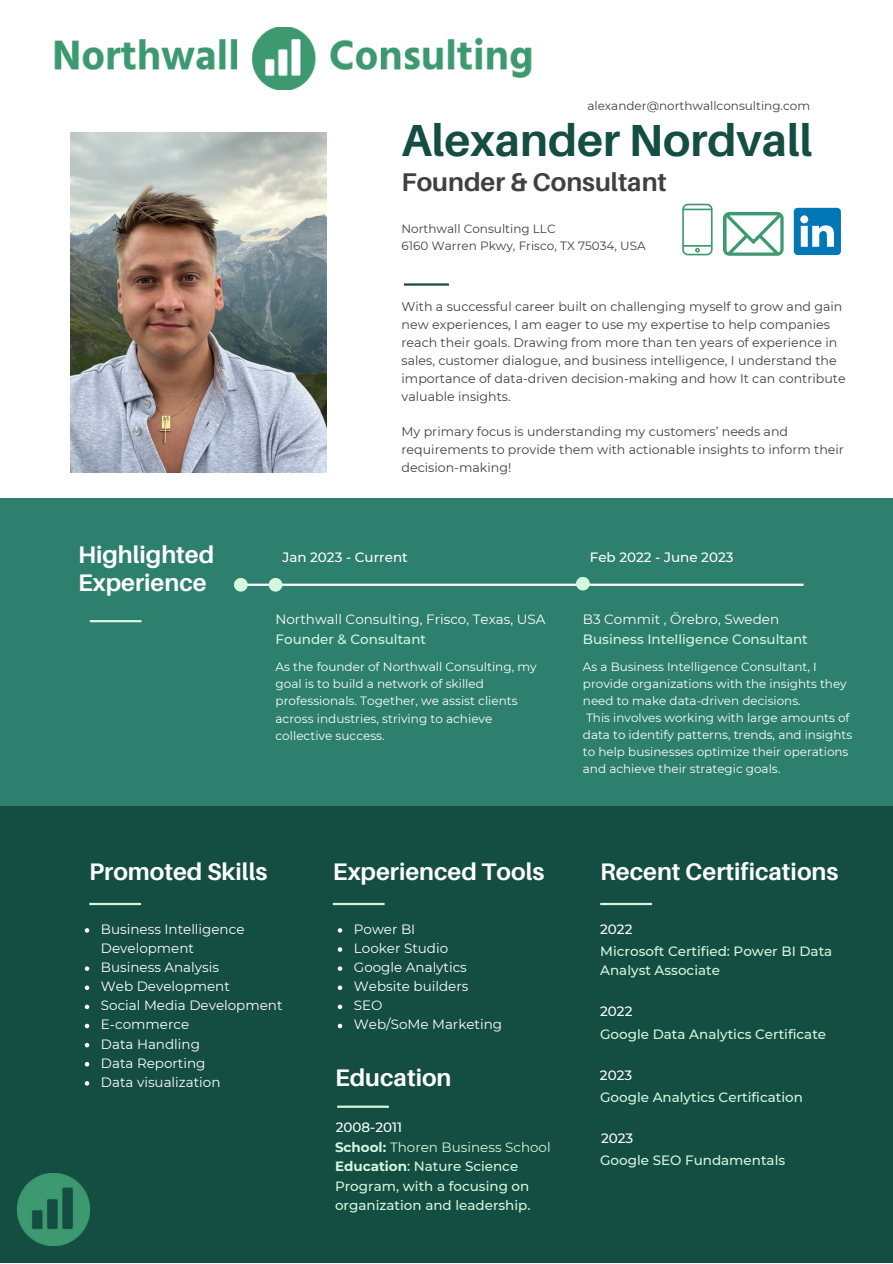
<style>
.page{position:relative;width:893px;height:1264px;background:#fff}
.page>*{position:absolute;margin:0;border:0;box-sizing:border-box;transform-origin:0 0}
.t1{font:700 45px "Aileron";color:#144d41}
.t2{font:700 25.65px "Aileron";color:#404041}
.t3{font:700 24px/28px "Aileron";color:#fff}
.t4{font:13.5px/19px "Montserrat";color:#fff}
.t5{font:500 13.5px/19px "Montserrat";color:#d4f7e0}
.t6{font:500 13.5px "Montserrat";color:#fff}
.t7{font:13.5px "Montserrat";color:#d4f7e0}
.t8{font:12.6px/17.9px "Montserrat";color:#404041}
.t9{font:12px/17px "Montserrat";color:#fff}
.t10{font:12px "Montserrat";color:#404041}
.s1{font-weight:700}
</style>
<div class="page">
<div style="left:0;top:498px;width:892px;height:336px;background:#2d7f6e"></div>
<div style="left:0;top:805px;width:892px;height:457px;background:#144d41"></div>
<hr style="left:242px;top:583px;width:561px;height:3px;background:#fff">
<div style="left:234px;top:578px;width:14px;height:13px;background:#d4f7e0;border-radius:50%"></div>
<div style="left:269px;top:578px;width:13px;height:13px;background:#d4f7e0;border-radius:50%"></div>
<div style="left:576px;top:576px;width:13px;height:14px;background:#d4f7e0;border-radius:50%"></div>
<hr style="left:404px;top:283px;width:45px;height:3px;background:#144d41">
<hr style="left:89px;top:902px;width:52px;height:3px;background:#d4f7e0">
<hr style="left:90px;top:620px;width:51px;height:2px;background:#d4f7e0">
<hr style="left:333px;top:902px;width:51px;height:3px;background:#d4f7e0">
<hr style="left:600px;top:902px;width:52px;height:3px;background:#d4f7e0">
<img style="left:17px;top:1173px;width:72px;height:71px">
<img style="left:54px;top:28px;width:478px;height:62px">
<img style="left:71px;top:133px;width:255px;height:339px">
<hr style="left:337px;top:1105px;width:52px;height:2px;background:#d4f7e0">
<svg style="left:793px;top:208px;width:47px;height:47px"></svg>
<svg style="left:722px;top:212px;width:61px;height:44px"></svg>
<svg style="left:682px;top:204px;width:30px;height:51px"></svg>
<svg style="left:85px;top:928px;width:4px;height:4px"></svg>
<svg style="left:85px;top:966px;width:4px;height:4px"></svg>
<svg style="left:85px;top:985px;width:4px;height:5px"></svg>
<svg style="left:85px;top:1004px;width:4px;height:5px"></svg>
<svg style="left:85px;top:1023px;width:4px;height:5px"></svg>
<svg style="left:85px;top:1042px;width:4px;height:5px"></svg>
<svg style="left:85px;top:1062px;width:4px;height:4px"></svg>
<svg style="left:85px;top:1081px;width:4px;height:4px"></svg>
<svg style="left:338px;top:928px;width:4px;height:4px"></svg>
<svg style="left:338px;top:947px;width:4px;height:4px"></svg>
<svg style="left:338px;top:966px;width:4px;height:4px"></svg>
<svg style="left:338px;top:985px;width:4px;height:5px"></svg>
<svg style="left:338px;top:1004px;width:4px;height:5px"></svg>
<svg style="left:338px;top:1023px;width:4px;height:5px"></svg>
<p class="t10" style="left:587px;top:98px;width:224px">alexander@northwallconsulting.com</p>
<p class="t1" style="left:401px;top:112px;width:412px">Alexander Nordvall</p>
<p class="t2" style="left:401px;top:166px;width:267px">Founder &amp; Consultant</p>
<p class="t10" style="left:401px;top:221px;width:156px">Northwall Consulting LLC</p>
<p class="t10" style="left:401px;top:238px;width:246px">6160 Warren Pkwy, Frisco, TX 75034, USA</p>
<p class="t3" style="left:78px;top:540px;width:138px">Highlighted<br>Experience</p>
<p class="t8" style="left:401px;top:298px;width:445px">With a successful career built on challenging myself to grow and gain new experiences, I am eager to use my expertise to help companies reach their goals. Drawing from more than ten years of experience in sales, customer dialogue, and business intelligence, I understand the importance of data-driven decision-making and how It can contribute valuable insights.</p>
<p class="t8" style="left:401px;top:423px;width:444px">My primary focus is understanding my customers’ needs and requirements to provide them with actionable insights to inform their decision-making!</p>
<p class="t6" style="left:282px;top:548px;width:127px">Jan 2023 - Current</p>
<p class="t6" style="left:589px;top:548px;width:145px">Feb 2022 - June 2023</p>
<p class="t4" style="left:275px;top:609px;width:271px">Northwall Consulting, Frisco, Texas, USA</p>
<p class="t4" style="left:583px;top:609px;width:198px">B3 Commit , Örebro, Sweden</p>
<p class="t5" style="left:275px;top:630px;width:152px">Founder &amp; Consultant</p>
<p class="t5" style="left:583px;top:630px;width:226px">Business Intelligence Consultant</p>
<p class="t9" style="left:275px;top:658px;width:263px">As the founder of Northwall Consulting, my goal is to build a network of skilled professionals. Together, we assist clients across industries, striving to achieve collective success.</p>
<p class="t9" style="left:583px;top:658px;width:265px">As a Business Intelligence Consultant, I provide organizations with the insights they need to make data-driven decisions.</p>
<p class="t9" style="left:583px;top:709px;width:271px">This involves working with large amounts of data to identify patterns, trends, and insights to help businesses optimize their operations and achieve their strategic goals.</p>
<p class="t3" style="left:89px;top:857px;width:179px">Promoted Skills</p>
<p class="t3" style="left:333px;top:857px;width:213px">Experienced Tools</p>
<p class="t4" style="left:101px;top:919px;width:145px">Business Intelligence<br>Development</p>
<p class="t4" style="left:101px;top:957px;width:119px">Business Analysis</p>
<p class="t4" style="left:101px;top:976px;width:130px">Web Development</p>
<p class="t4" style="left:101px;top:995px;width:183px">Social Media Development</p>
<p class="t4" style="left:101px;top:1015px;width:90px">E-commerce</p>
<p class="t4" style="left:101px;top:1034px;width:100px">Data Handling</p>
<p class="t4" style="left:101px;top:1053px;width:106px">Data Reporting</p>
<p class="t4" style="left:101px;top:1072px;width:121px">Data visualization</p>
<p class="t4" style="left:354px;top:919px;width:63px">Power BI</p>
<p class="t4" style="left:354px;top:938px;width:96px">Looker Studio</p>
<p class="t4" style="left:354px;top:957px;width:114px">Google Analytics</p>
<p class="t4" style="left:354px;top:976px;width:116px">Website builders</p>
<p class="t4" style="left:354px;top:995px;width:30px">SEO</p>
<p class="t4" style="left:354px;top:1015px;width:150px">Web/SoMe Marketing</p>
<p class="t3" style="left:335px;top:1063px;width:118px">Education</p>
<p class="t6" style="left:336px;top:1118px;width:68px">2008-2011</p>
<p class="t7" style="left:335px;top:1139px;width:217px"><span class="s1">School:</span> Thoren Business School</p>
<p class="t5" style="left:335px;top:1156px;width:197px"><span class="s1">Education</span>: Nature Science<br>Program, with a focusing on organization and leadership.</p>
<p class="t3" style="left:600px;top:857px;width:240px">Recent Certifications</p>
<p class="t6" style="left:600px;top:920px;width:34px">2022</p>
<p class="t5" style="left:600px;top:941px;width:234px">Microsoft Certified: Power BI Data<br>Analyst Associate</p>
<p class="t6" style="left:600px;top:1002px;width:34px">2022</p>
<p class="t5" style="left:600px;top:1024px;width:227px">Google Data Analytics Certificate</p>
<p class="t6" style="left:600px;top:1066px;width:34px">2023</p>
<p class="t5" style="left:600px;top:1088px;width:204px">Google Analytics Certification</p>
<p class="t6" style="left:601px;top:1129px;width:34px">2023</p>
<p class="t5" style="left:600px;top:1151px;width:186px">Google SEO Fundamentals</p>
</div>
